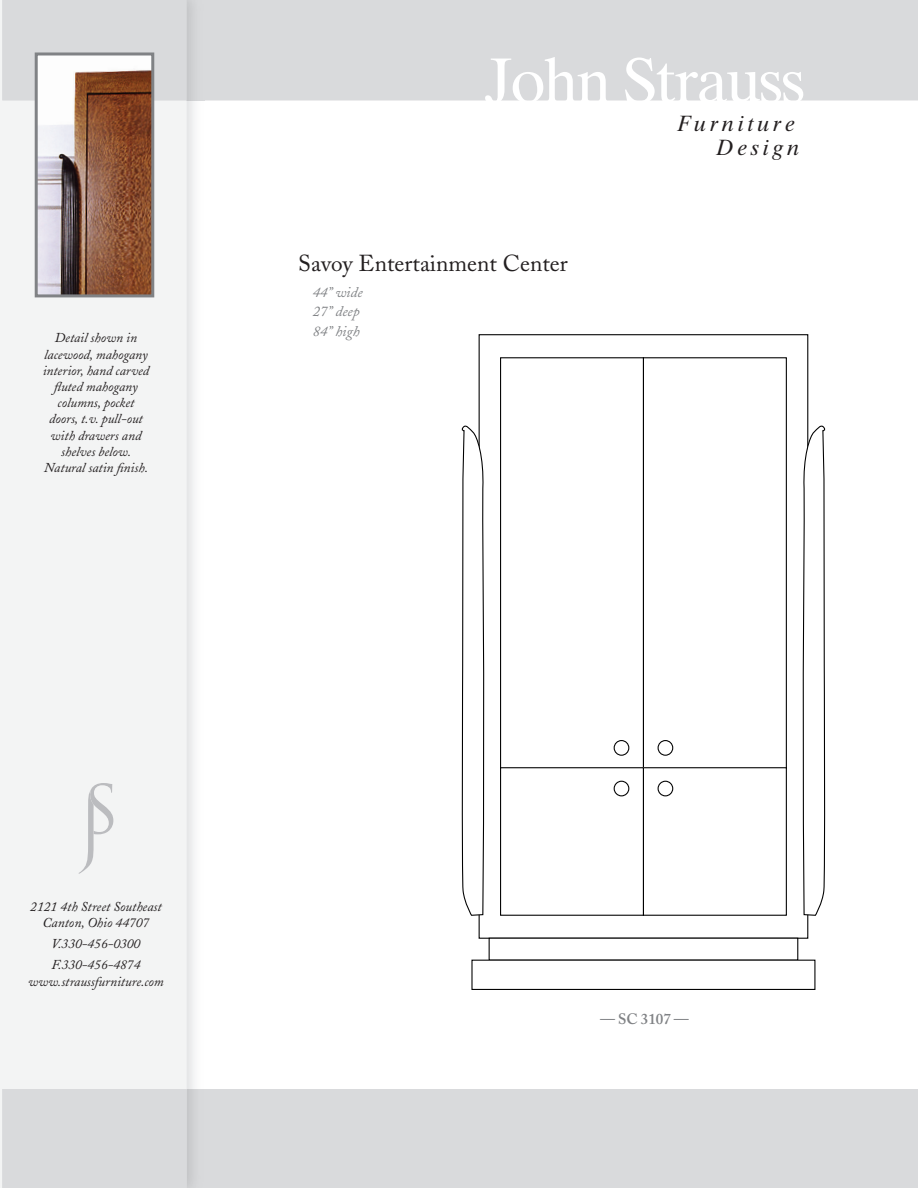
<style>
.page{position:relative;width:918px;height:1188px;background:#fff}
.page>*{position:absolute;margin:0;border:0;box-sizing:border-box;transform-origin:0 0}
.t1{font:63.75px "Times Ten";letter-spacing:-.04em;color:#fff}
.t2{font:22.95px "Adobe Caslon";color:#231f20}
.t3{font:italic 22.05px/23.4px "Times Ten";letter-spacing:.16em;color:#231f20;text-align:right}
.t4{font:600 15px "Adobe Caslon";color:#808285}
.t5{font:italic 14.7px/19.5px "Adobe Caslon";color:#808285}
.t6{font:italic 13.5px/16.2px "Adobe Caslon";color:#231f20;text-align:center}
</style>
<div class="page">
<div style="left:205px;top:1089px;width:713px;height:99px;background:#d9dadc"></div>
<div style="left:205px;top:0;width:713px;height:100px;background:#d9dadc"></div>
<div style="left:0;top:0;width:187px;height:1188px;background:#f3f4f4"></div>
<div style="left:2px;top:1089px;width:185px;height:99px;background:#d9dadc"></div>
<svg style="left:79px;top:783px;width:34px;height:91px"></svg>
<svg style="left:2px;top:0;width:185px;height:297px"></svg>
<div style="left:471px;top:960px;width:344px;height:30px;border:1px solid #000"></div>
<div style="left:500px;top:357px;width:144px;height:411px;border:1px solid #000"></div>
<div style="left:500px;top:767px;width:144px;height:149px;border:1px solid #000"></div>
<svg style="left:461px;top:334px;width:24px;height:656px"></svg>
<div style="left:643px;top:357px;width:144px;height:411px;border:1px solid #000"></div>
<div style="left:643px;top:767px;width:144px;height:149px;border:1px solid #000"></div>
<div style="left:658px;top:740px;width:15px;height:16px;border:1px solid #000;border-radius:50%"></div>
<div style="left:658px;top:781px;width:15px;height:15px;border:1px solid #000;border-radius:50%"></div>
<div style="left:614px;top:740px;width:15px;height:16px;border:1px solid #000;border-radius:50%"></div>
<div style="left:614px;top:781px;width:15px;height:15px;border:1px solid #000;border-radius:50%"></div>
<svg style="left:802px;top:424px;width:24px;height:566px"></svg>
<p class="t6" style="left:43px;top:330px;width:108px">Detail shown in lacewood, mahogany interior, hand carved fluted mahogany columns, pocket doors, t.v. pull-out with drawers and shelves below.<br>Natural satin finish.</p>
<h1 class="t1" style="left:484px;top:43px;width:323px">John Strauss</h1>
<h3 class="t3" style="left:677px;top:112px;width:124px">Furniture<br>Design</h3>
<h2 class="t2" style="left:298px;top:250px;width:271px">Savoy Entertainment Center</h2>
<p class="t5" style="left:313px;top:283px;width:51px">44” wide<br>27” deep<br>84” high</p>
<p class="t6" style="left:30px;top:899px;width:133px">2121 4th Street Southeast<br>Canton, Ohio 44707</p>
<p class="t6" style="left:52px;top:934px;width:90px;line-height:21px;text-align:left">V.330-456-0300<br>F.330-456-4874</p>
<p class="t6" style="left:28px;top:974px;width:137px">www.straussfurniture.com</p>
<p class="t4" style="left:600px;top:1010px;width:90px">— SC 3107 —</p>
</div>
